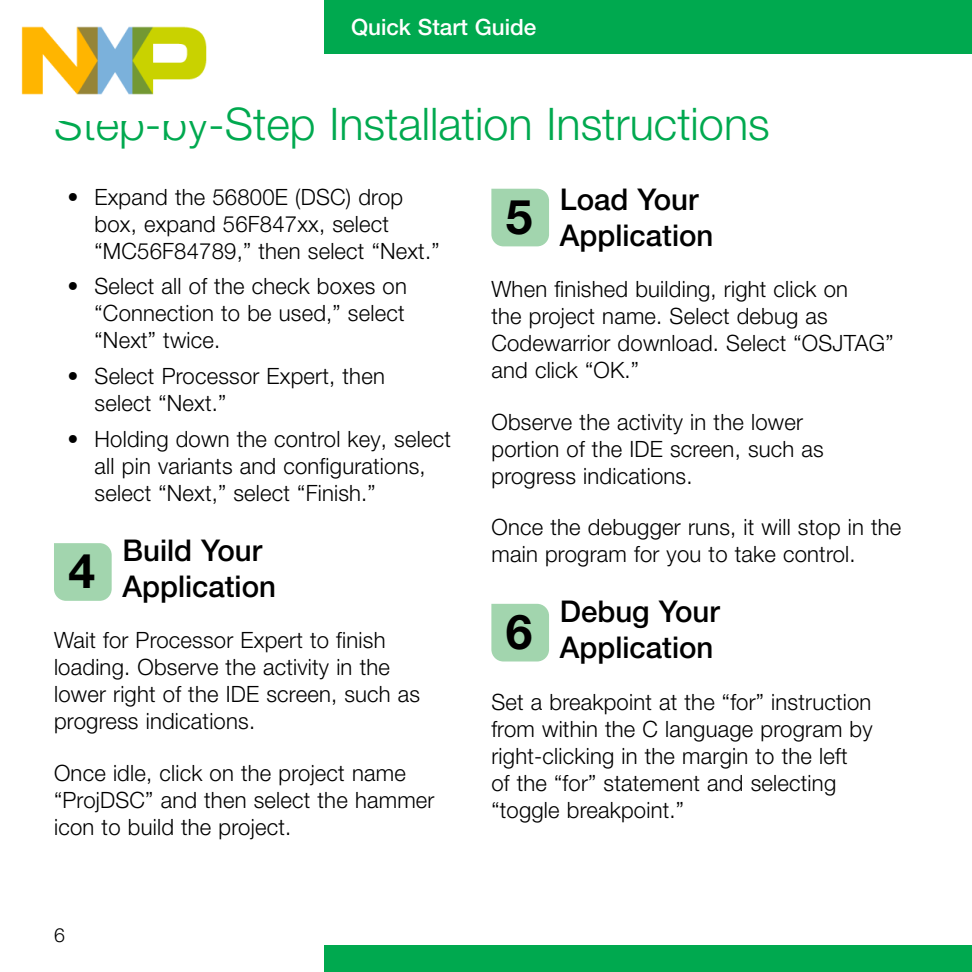
<style>
.page{position:relative;width:972px;height:972px;background:#fff}
.page>*{position:absolute;margin:0;border:0;box-sizing:border-box;transform-origin:0 0}
.t1{font:700 48px "Helvetica Neue LT Pro";color:#000}
.t2{font:300 45px "Helvetica Neue LT Pro";color:#00a94f}
.t3{font:500 30px/36px "Helvetica Neue LT Pro";color:#000}
.t4{font:300 22.5px/27px "Helvetica Neue LT Pro";letter-spacing:.01em;color:#000}
.t5{font:500 22.5px "Helvetica Neue LT Pro";color:#fff}
.t6{font:300 19.5px "Helvetica Neue LT Pro";color:#000}
</style>
<div class="page">
<div style="left:324px;top:0;width:648px;height:54px;background:#00a94f"></div>
<div style="left:324px;top:945px;width:648px;height:27px;background:#00a94f"></div>
<svg style="left:54px;top:543px;width:58px;height:58px;background:#a5d6b1"></svg>
<div style="left:491px;top:189px;width:58px;height:57px;background:#a2d5ae"></div>
<div style="left:491px;top:604px;width:58px;height:58px;background:#a2d5ae"></div>
<img style="left:21px;top:26px;width:186px;height:69px">
<p class="t5" style="left:351px;top:13px;width:187px">Quick Start Guide</p>
<h2 class="t2" style="left:54px;top:97px;width:717px">Step-by-Step Installation Instructions</h2>
<p class="t4" style="left:95px;top:183px;width:347px;text-indent:-27px">• Expand the 56800E (DSC) drop box, expand 56F847xx, select “MC56F84789,” then select “Next.”</p>
<p class="t4" style="left:95px;top:272px;width:314px;text-align:justify;text-indent:-27px">• Select all of the check boxes on “Connection to be used,” select “Next” twice.</p>
<p class="t4" style="left:95px;top:362px;width:292px;text-indent:-27px">• Select Processor Expert, then select “Next.”</p>
<p class="t4" style="left:95px;top:425px;width:358px;text-indent:-27px">• Holding down the control key, select all pin variants and configurations, select “Next,” select “Finish.”</p>
<h3 class="t3" style="left:122px;top:532px;width:155px">Build Your<br>Application</h3>
<p class="t4" style="left:54px;top:626px;width:368px">Wait for Processor Expert to finish loading. Observe the activity in the lower right of the IDE screen, such as progress indications.</p>
<p class="t4" style="left:54px;top:759px;width:382px">Once idle, click on the project name “ProjDSC” and then select the hammer icon to build the project.</p>
<h3 class="t3" style="left:560px;top:181px;width:155px">Load Your<br>Application</h3>
<p class="t4" style="left:491px;top:275px;width:404px">When finished building, right click on<br>the project name. Select debug as<br>Codewarrior download. Select “OSJTAG” and click “OK.”</p>
<p class="t4" style="left:491px;top:408px;width:334px">Observe the activity in the lower portion of the IDE screen, such as progress indications.</p>
<p class="t4" style="left:491px;top:513px;width:411px">Once the debugger runs, it will stop in the main program for you to take control.</p>
<h3 class="t3" style="left:560px;top:593px;width:161px">Debug Your<br>Application</h3>
<p class="t4" style="left:491px;top:688px;width:383px">Set a breakpoint at the “for” instruction from within the C language program by right-clicking in the margin to the left<br>of the “for” statement and selecting “toggle breakpoint.”</p>
<h1 class="t1" style="left:506px;top:186px;width:28px">5</h1>
<h1 class="t1" style="left:69px;top:541px;width:28px">4</h1>
<h1 class="t1" style="left:506px;top:602px;width:28px">6</h1>
<p class="t6" style="left:54px;top:923px;width:12px">6</p>
</div>
